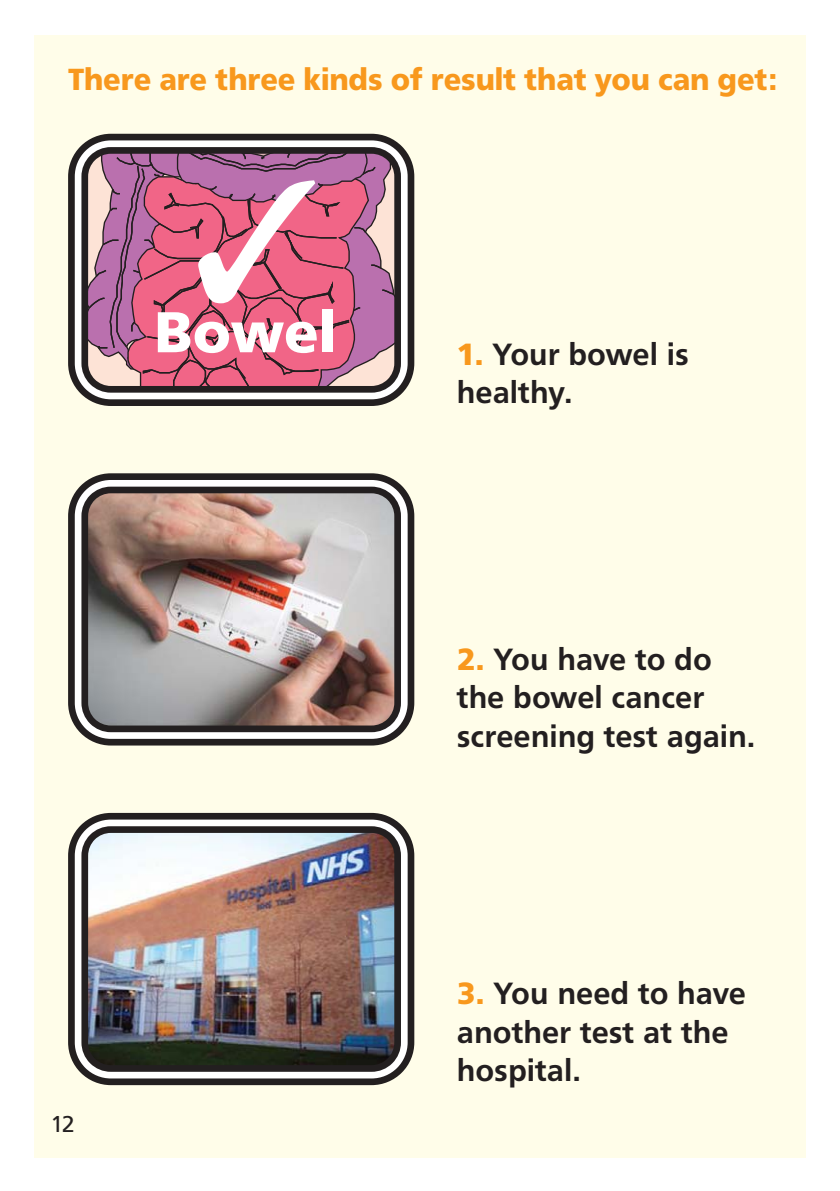
<style>
.page{position:relative;width:840px;height:1191px;background:#fff}
.page>*{position:absolute;margin:0;border:0;box-sizing:border-box;transform-origin:0 0}
.t1{font:500 32px/38.4px "Frutus T";color:#231f20}
.t2{font:700 32px "Frutus T";letter-spacing:-.005em;color:#f8981d;scale:.95 1}
.t3{font:24px "Frutus T";color:#231f20}
.s1{font-weight:700;color:#f8981d}
</style>
<div class="page">
<div style="left:34px;top:35px;width:771px;height:1122px;background:#fffde9"></div>
<svg style="left:68px;top:133px;width:347px;height:273px;background:#827f7c"></svg>
<svg style="left:78px;top:144px;width:326px;height:252px;background:#c27994"></svg>
<svg style="left:68px;top:473px;width:347px;height:273px;background:#817e7c"></svg>
<img style="left:78px;top:483px;width:326px;height:252px">
<svg style="left:68px;top:812px;width:347px;height:274px;background:#85827f"></svg>
<img style="left:78px;top:823px;width:326px;height:252px">
<p class="t2" style="left:68px;top:66px;width:747px">There are three kinds of result that you can get:</p>
<p class="t1" style="left:456px;top:337px;width:233px"><span class="s1">1.</span> Your bowel is healthy.</p>
<p class="t1" style="left:456px;top:642px;width:300px"><span class="s1">2.</span> You have to do the bowel cancer screening test again.</p>
<p class="t3" style="left:50px;top:1113px;width:26px">12</p>
<p class="t1" style="left:456px;top:977px;width:290px"><span class="s1">3.</span> You need to have another test at the hospital.</p>
</div>
